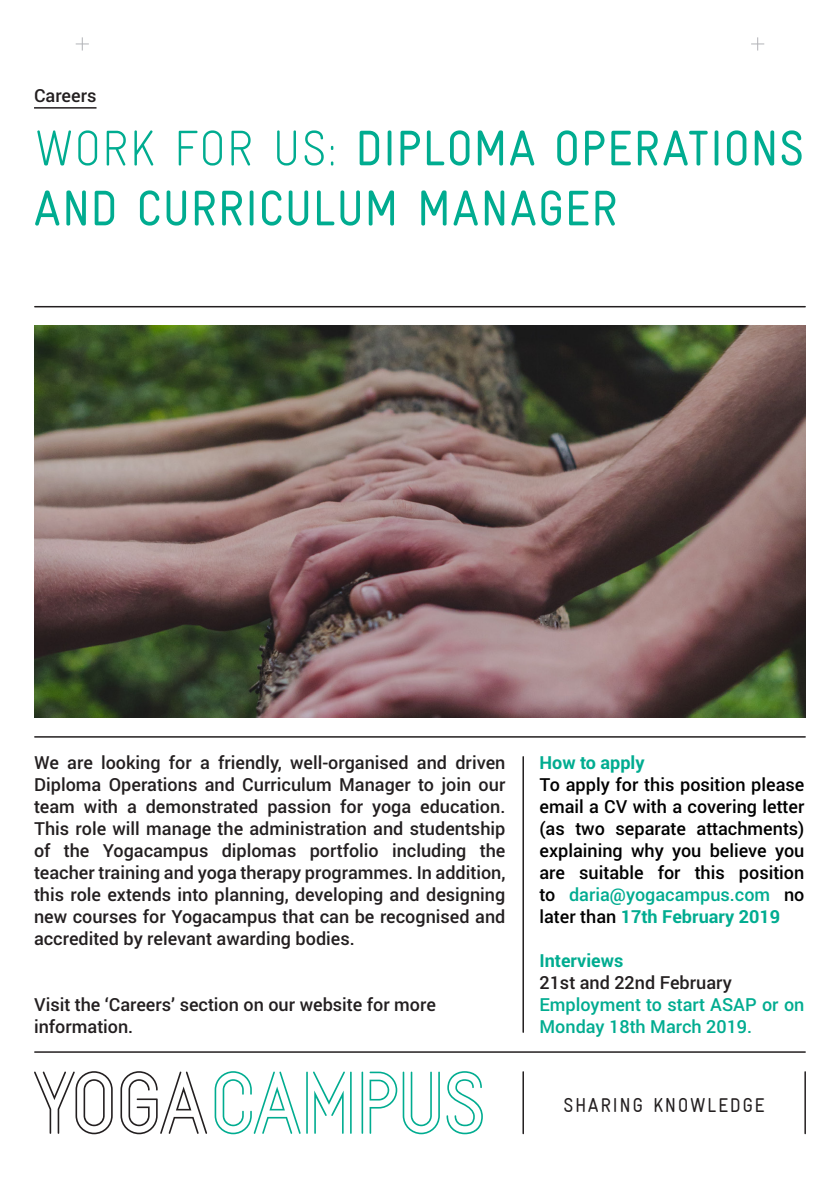
<style>
.page{position:relative;width:840px;height:1191px;background:#fff}
.page>*{position:absolute;margin:0;border:0;box-sizing:border-box;transform-origin:0 0}
.t1{font:50px/60px "Gravur Condensed Reg CE";letter-spacing:.01em;color:#00ac90}
.t2{font:20px "Gravur Condensed Reg CE";letter-spacing:.075em;color:#231f20}
.t3{font:500 18px/22px "Roboto";color:#231f20;text-align:justify}
.t4{font:500 18px/22px "Roboto";color:#000;text-align:justify}
.t5{font:500 18px/22px "Roboto";color:#00ac90}
.t6{font:700 18px "Roboto";color:#00ac90}
.s1{font-family:"Gravur Condensed Light CE"}
.s2{color:#00ac90}
.s3{font-weight:700;color:#00ac90}
</style>
<div class="page">
<img style="left:34px;top:326px;width:771px;height:392px">
<hr style="left:34px;top:107px;width:62px;height:2px;background:#231f20">
<hr style="left:35px;top:1051px;width:769px;height:1px;background:#231f20">
<hr style="left:522px;top:1072px;width:1px;height:61px;background:#231f20">
<hr style="left:522px;top:757px;width:1px;height:275px;background:#231f20">
<hr style="left:804px;top:1072px;width:1px;height:61px;background:#231f20">
<hr style="left:35px;top:736px;width:769px;height:1px;background:#231f20">
<svg style="left:76px;top:37px;width:13px;height:14px"></svg>
<svg style="left:751px;top:37px;width:12px;height:14px"></svg>
<svg style="left:120px;top:1071px;width:87px;height:63px"></svg>
<svg style="left:34px;top:1071px;width:79px;height:63px"></svg>
<svg style="left:214px;top:1071px;width:86px;height:63px"></svg>
<hr style="left:306px;top:1071px;width:1px;height:62px;background:#00ac90">
<hr style="left:350px;top:1071px;width:1px;height:62px;background:#00ac90">
<svg style="left:313px;top:1071px;width:32px;height:62px"></svg>
<svg style="left:361px;top:1071px;width:78px;height:63px"></svg>
<svg style="left:446px;top:1071px;width:36px;height:63px"></svg>
<hr style="left:35px;top:306px;width:769px;height:1px;background:#231f20">
<p class="t3" style="left:34px;top:84px;width:64px">Careers</p>
<p class="t1" style="left:34px;top:119px;width:771px"><span class="s1">WORK FOR US:</span> DIPLOMA OPERATIONS<br>AND CURRICULUM MANAGER</p>
<p class="t3" style="left:34px;top:751px;width:472px">We are looking for a friendly, well-organised and driven Diploma Operations and Curriculum Manager to join our team with a demonstrated passion for yoga education.<br>This role will manage the administration and studentship of the Yogacampus diplomas portfolio including the teacher training and yoga therapy programmes. In addition, this role extends into planning, developing and designing new courses for Yogacampus that can be recognised and accredited by relevant awarding bodies.</p>
<p class="t3" style="left:34px;top:993px;width:403px">Visit the ‘Careers’ section on our website for more information.</p>
<p class="t6" style="left:539px;top:750px;width:107px">How to apply</p>
<p class="t4" style="left:539px;top:773px;width:266px">To apply for this position please email a CV with a covering letter (as two separate attachments) explaining why you believe you are suitable for this position to <span class="s2">daria@yogacampus.com</span> no later than <span class="s3">17th February 2019</span></p>
<p class="t6" style="left:539px;top:948px;width:85px">Interviews</p>
<p class="t3" style="left:539px;top:971px;width:194px">21st and 22nd February</p>
<p class="t5" style="left:539px;top:993px;width:266px">Employment to start ASAP or on<br>Monday 18th March 2019.</p>
<p class="t2" style="left:563px;top:1093px;width:203px">SHARING KNOWLEDGE</p>
</div>
